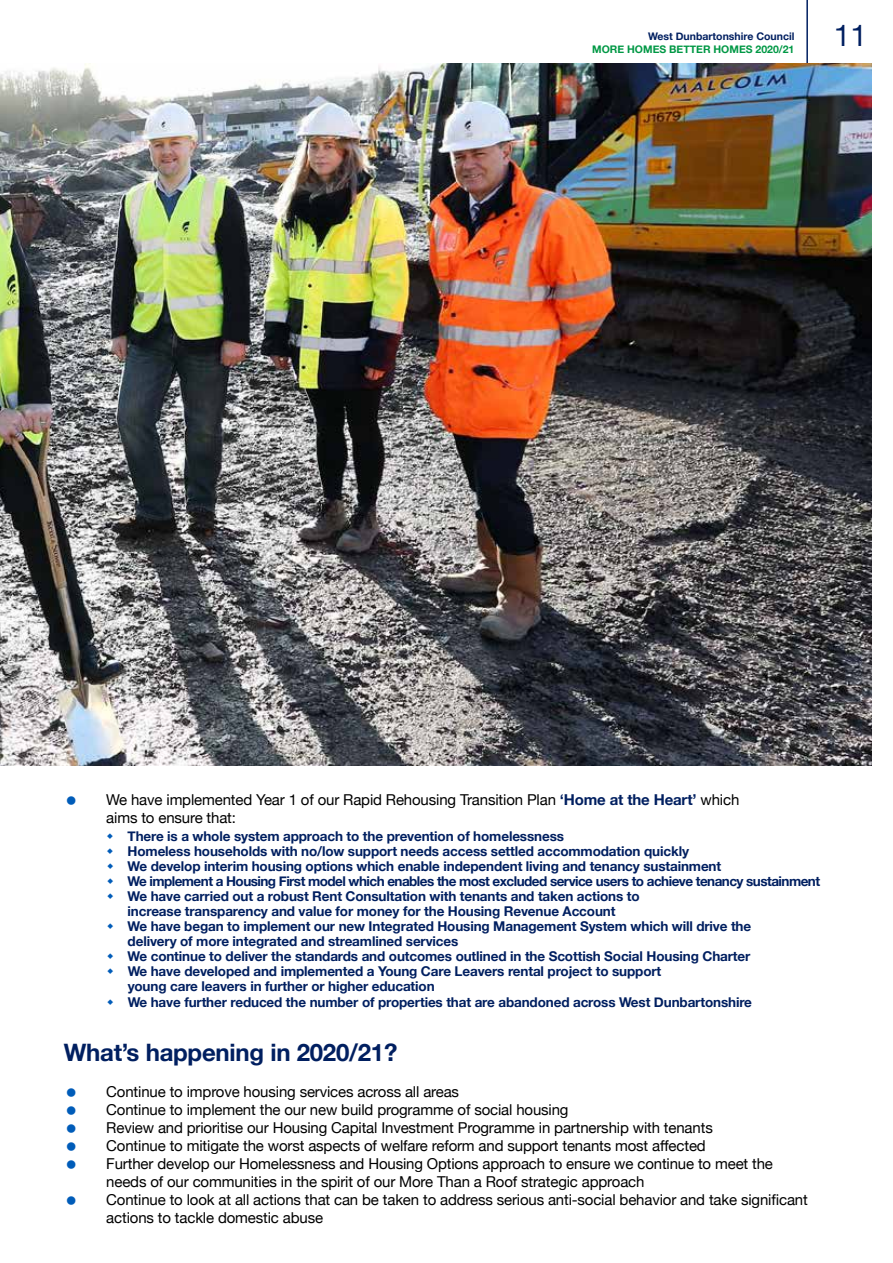
<style>
.page{position:relative;width:893px;height:1263px;background:#fff}
.page>*{position:absolute;margin:0;border:0;box-sizing:border-box;transform-origin:0 0}
.t1{font:30px "Helvetica Neue";color:#001f60}
.t2{font:700 24px "Helvetica Neue";letter-spacing:-.01em;color:#001f60}
.t3{font:15px/18px "Helvetica Neue";letter-spacing:-.01em;color:#000}
.t4{font:700 13.5px/15px "Helvetica Neue";letter-spacing:-.01em;color:#001f60}
.t5{font:700 10.5px "Helvetica Neue";color:#009845}
.t6{font:700 10.5px "Helvetica Neue";color:#001f60}
.s1{font-weight:700;color:#001f60}
</style>
<div class="page">
<hr style="left:806px;top:0;width:2px;height:64px;background:#001f60">
<img style="left:0;top:64px;width:872px;height:701px">
<p class="t6" style="left:648px;top:28px;width:148px">West Dunbartonshire Council</p>
<p class="t5" style="left:592px;top:41px;width:204px">MORE HOMES BETTER HOMES 2020/21</p>
<h1 class="t1" style="left:834px;top:14px;width:35px">11</h1>
<p class="t3" style="left:106px;top:791px;width:634px">We have implemented Year 1 of our Rapid Rehousing Transition Plan <span class="s1">‘Home at the Heart’</span> which aims to ensure that:</p>
<p class="t4" style="left:128px;top:828px;width:694px">There is a whole system approach to the prevention of homelessness<br>Homeless households with no/low support needs access settled accommodation quickly<br>We develop interim housing options which enable independent living and tenancy sustainment<br>We implement a Housing First model which enables the most excluded service users to achieve tenancy sustainment We have carried out a robust Rent Consultation with tenants and taken actions to<br>increase transparency and value for money for the Housing Revenue Account<br>We have began to implement our new Integrated Housing Management System which will drive the<br>delivery of more integrated and streamlined services<br>We continue to deliver the standards and outcomes outlined in the Scottish Social Housing Charter<br>We have developed and implemented a Young Care Leavers rental project to support<br>young care leavers in further or higher education</p>
<p class="t4" style="left:128px;top:995px;width:626px">We have further reduced the number of properties that are abandoned across West Dunbartonshire</p>
<h2 class="t2" style="left:64px;top:1034px;width:335px">What’s happening in 2020/21?</h2>
<p class="t3" style="left:106px;top:1083px;width:703px">Continue to improve housing services across all areas<br>Continue to implement the our new build programme of social housing<br>Review and prioritise our Housing Capital Investment Programme in partnership with tenants<br>Continue to mitigate the worst aspects of welfare reform and support tenants most affected<br>Further develop our Homelessness and Housing Options approach to ensure we continue to meet the needs of our communities in the spirit of our More Than a Roof strategic approach<br>Continue to look at all actions that can be taken to address serious anti-social behavior and take significant actions to tackle domestic abuse</p>
</div>
